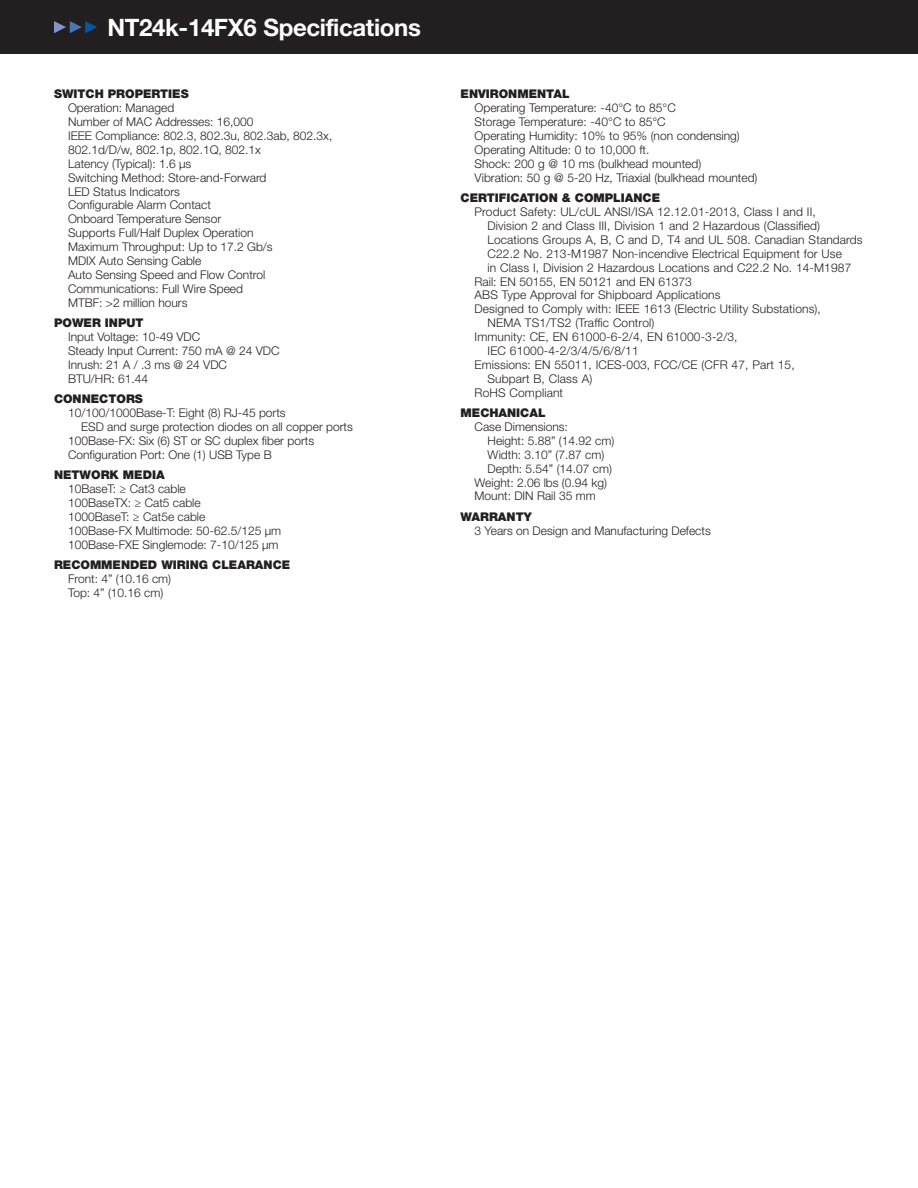
<style>
.page{position:relative;width:918px;height:1188px;background:#fff}
.page>*{position:absolute;margin:0;border:0;box-sizing:border-box;transform-origin:0 0}
.t1{font:700 24px "Helvetica Neue LT Std";letter-spacing:-.015em;color:#fff}
.Body_2{font:300 12px "Helvetica Neue LT Std";color:#231f20}
.Page_2_-_Spec_Text{font:300 12px/13.8px "Helvetica Neue LT Std";letter-spacing:.01em;color:#231f20}
.Page_2_-_Subhead_Bla{font:900 12px "Helvetica Neue LT Std";color:#231f20}
.Spec_Text_1{font:300 12px "Helvetica Neue LT Std";color:#231f20}
</style>
<div class="page">
<div style="left:0;top:0;width:918px;height:54px;background:#231f20"></div>
<svg style="left:54px;top:21px;width:43px;height:12px"></svg>
<p class="t1" style="left:108px;top:12px;width:315px">NT24k-14FX6 Specifications</p>
<p class="Page_2_-_Subhead_Bla" style="left:54px;top:87px;width:136px">SWITCH PROPERTIES</p>
<p class="Body_2" style="left:68px;top:101px;width:108px">Operation: Managed</p>
<p class="Body_2" style="left:68px;top:115px;width:187px">Number of MAC Addresses: 16,000</p>
<p class="Body_2" style="left:68px;top:128px;width:266px">IEEE Compliance: 802.3, 802.3u, 802.3ab, 802.3x,</p>
<p class="Body_2" style="left:68px;top:142px;width:194px">802.1d/D/w, 802.1p, 802.1Q, 802.1x</p>
<p class="Body_2" style="left:68px;top:156px;width:125px">Latency (Typical): 1.6 μs</p>
<p class="Body_2" style="left:68px;top:170px;width:200px">Switching Method: Store-and-Forward</p>
<p class="Body_2" style="left:68px;top:184px;width:114px">LED Status Indicators</p>
<p class="Body_2" style="left:68px;top:198px;width:144px">Configurable Alarm Contact</p>
<p class="Body_2" style="left:68px;top:212px;width:155px">Onboard Temperature Sensor</p>
<p class="Body_2" style="left:68px;top:226px;width:187px">Supports Full/Half Duplex Operation</p>
<p class="Body_2" style="left:68px;top:239px;width:206px">Maximum Throughput: Up to 17.2 Gb/s</p>
<p class="Body_2" style="left:68px;top:253px;width:135px">MDIX Auto Sensing Cable</p>
<p class="Body_2" style="left:68px;top:267px;width:199px">Auto Sensing Speed and Flow Control</p>
<p class="Body_2" style="left:68px;top:281px;width:176px">Communications: Full Wire Speed</p>
<p class="Body_2" style="left:68px;top:295px;width:121px">MTBF: &gt;2 million hours</p>
<p class="Page_2_-_Subhead_Bla" style="left:54px;top:316px;width:91px">POWER INPUT</p>
<p class="Body_2" style="left:68px;top:329px;width:134px">Input Voltage: 10-49 VDC</p>
<p class="Body_2" style="left:68px;top:343px;width:213px">Steady Input Current: 750 mA @ 24 VDC</p>
<p class="Body_2" style="left:68px;top:357px;width:160px">Inrush: 21 A / .3 ms @ 24 VDC</p>
<p class="Body_2" style="left:68px;top:371px;width:82px">BTU/HR: 61.44</p>
<p class="Page_2_-_Subhead_Bla" style="left:54px;top:392px;width:90px">CONNECTORS</p>
<p class="Body_2" style="left:68px;top:406px;width:219px">10/100/1000Base-T: Eight (8) RJ-45 ports</p>
<p class="Body_2" style="left:81px;top:419px;width:273px">ESD and surge protection diodes on all copper ports</p>
<p class="Body_2" style="left:68px;top:433px;width:248px">100Base-FX: Six (6) ST or SC duplex fiber ports</p>
<p class="Body_2" style="left:68px;top:447px;width:205px">Configuration Port: One (1) USB Type B</p>
<p class="Page_2_-_Subhead_Bla" style="left:54px;top:468px;width:112px">NETWORK MEDIA</p>
<p class="Body_2" style="left:68px;top:482px;width:119px">10BaseT: ≥ Cat3 cable</p>
<p class="Body_2" style="left:68px;top:496px;width:134px">100BaseTX: ≥ Cat5 cable</p>
<p class="Body_2" style="left:68px;top:509px;width:139px">1000BaseT: ≥ Cat5e cable</p>
<p class="Body_2" style="left:68px;top:523px;width:215px">100Base-FX Multimode: 50-62.5/125 μm</p>
<p class="Body_2" style="left:68px;top:537px;width:212px">100Base-FXE Singlemode: 7-10/125 μm</p>
<p class="Page_2_-_Subhead_Bla" style="left:54px;top:558px;width:238px">RECOMMENDED WIRING CLEARANCE</p>
<p class="Body_2" style="left:68px;top:572px;width:105px">Front: 4” (10.16 cm)</p>
<p class="Body_2" style="left:68px;top:586px;width:97px">Top: 4” (10.16 cm)</p>
<p class="Page_2_-_Subhead_Bla" style="left:461px;top:87px;width:111px">ENVIRONMENTAL</p>
<p class="Page_2_-_Spec_Text" style="left:475px;top:101px;width:203px">Operating Temperature: -40°C to 85°C</p>
<p class="Page_2_-_Spec_Text" style="left:475px;top:115px;width:193px">Storage Temperature: -40°C to 85°C</p>
<p class="Page_2_-_Spec_Text" style="left:475px;top:129px;width:267px">Operating Humidity: 10% to 95% (non condensing)</p>
<p class="Page_2_-_Spec_Text" style="left:475px;top:143px;width:176px">Operating Altitude: 0 to 10,000 ft.</p>
<p class="Page_2_-_Spec_Text" style="left:475px;top:156px;width:228px">Shock: 200 g @ 10 ms (bulkhead mounted)</p>
<p class="Page_2_-_Spec_Text" style="left:475px;top:170px;width:284px">Vibration: 50 g @ 5-20 Hz, Triaxial (bulkhead mounted)</p>
<p class="Page_2_-_Subhead_Bla" style="left:461px;top:191px;width:201px">CERTIFICATION &amp; COMPLIANCE</p>
<p class="Page_2_-_Spec_Text" style="left:475px;top:205px;width:343px">Product Safety: UL/cUL ANSI/ISA 12.12.01-2013, Class I and II,</p>
<p class="Page_2_-_Spec_Text" style="left:488px;top:219px;width:377px">Division 2 and Class III, Division 1 and 2 Hazardous (Classified)<br>Locations Groups A, B, C and D, T4 and UL 508. Canadian Standards<br>C22.2 No. 213-M1987 Non-incendive Electrical Equipment for Use</p>
<p class="Page_2_-_Spec_Text" style="left:488px;top:260px;width:365px">in Class I, Division 2 Hazardous Locations and C22.2 No. 14-M1987</p>
<p class="Spec_Text_1" style="left:475px;top:274px;width:219px">Rail: EN 50155, EN 50121 and EN 61373</p>
<p class="Page_2_-_Spec_Text" style="left:475px;top:288px;width:248px">ABS Type Approval for Shipboard Applications</p>
<p class="Page_2_-_Spec_Text" style="left:475px;top:302px;width:348px">Designed to Comply with: IEEE 1613 (Electric Utility Substations),</p>
<p class="Page_2_-_Spec_Text" style="left:488px;top:316px;width:168px">NEMA TS1/TS2 (Traffic Control)</p>
<p class="Page_2_-_Spec_Text" style="left:475px;top:330px;width:265px">Immunity: CE, EN 61000-6-2/4, EN 61000-3-2/3,</p>
<p class="Page_2_-_Spec_Text" style="left:488px;top:344px;width:153px">IEC 61000-4-2/3/4/5/6/8/11</p>
<p class="Page_2_-_Spec_Text" style="left:475px;top:357px;width:322px">Emissions: EN 55011, ICES-003, FCC/CE (CFR 47, Part 15,</p>
<p class="Page_2_-_Spec_Text" style="left:488px;top:371px;width:106px">Subpart B, Class A)</p>
<p class="Page_2_-_Spec_Text" style="left:475px;top:385px;width:90px">RoHS Compliant</p>
<p class="Page_2_-_Subhead_Bla" style="left:461px;top:406px;width:87px">MECHANICAL</p>
<p class="Body_2" style="left:475px;top:419px;width:95px">Case Dimensions:</p>
<p class="Body_2" style="left:488px;top:433px;width:128px">Height: 5.88” (14.92 cm)</p>
<p class="Body_2" style="left:488px;top:447px;width:118px">Width: 3.10” (7.87 cm)</p>
<p class="Body_2" style="left:488px;top:461px;width:126px">Depth: 5.54” (14.07 cm)</p>
<p class="Body_2" style="left:475px;top:475px;width:134px">Weight: 2.06 lbs (0.94 kg)</p>
<p class="Body_2" style="left:475px;top:489px;width:123px">Mount: DIN Rail 35 mm</p>
<p class="Page_2_-_Subhead_Bla" style="left:461px;top:510px;width:73px">WARRANTY</p>
<p class="Body_2" style="left:475px;top:523px;width:238px">3 Years on Design and Manufacturing Defects</p>
</div>
